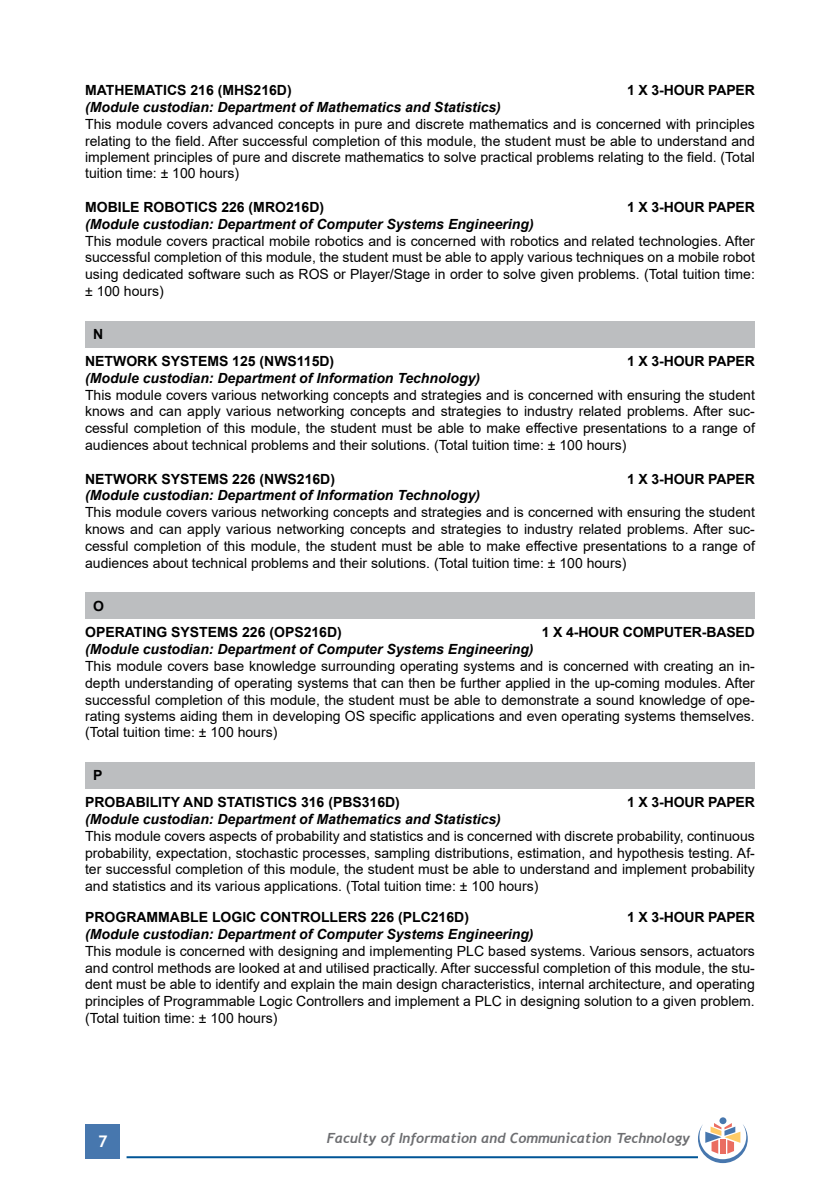
<style>
.page{position:relative;width:840px;height:1191px;background:#fff}
.page>*{position:absolute;margin:0;border:0;box-sizing:border-box;transform-origin:0 0}
.t1{font:700 16px "Trebuchet MS";color:#fff}
.t2{font:14px/16.8px "Arial";color:#000;text-align:justify}
.t3{font:italic 700 14px "Arial";color:#000}
.t4{font:700 14px/26.8px "Arial";color:#000}
.t5{font:italic 700 14px "Trebuchet";color:#6d6e71}
</style>
<div class="page">
<div style="left:86px;top:1124px;width:34px;height:34px;background:#4777ae"></div>
<hr style="left:126px;top:1156px;width:571px;height:2px;background:#005596">
<div style="left:719px;top:1117px;width:7px;height:7px;background:#4777ae;border-radius:50%"></div>
<svg style="left:697px;top:1123px;width:50px;height:40px"></svg>
<div style="left:85px;top:321px;width:669px;height:26px;background:#bcbec0"></div>
<div style="left:85px;top:592px;width:669px;height:26px;background:#bcbec0"></div>
<div style="left:85px;top:762px;width:669px;height:26px;background:#bcbec0"></div>
<p class="t4" style="left:85px;top:77px;width:208px">MATHEMATICS 216 (MHS216D)</p>
<p class="t4" style="left:627px;top:77px;width:129px">1 X 3-HOUR PAPER</p>
<p class="t3" style="left:85px;top:98px;width:417px">(Module custodian: Department of Mathematics and Statistics)</p>
<p class="t2" style="left:85px;top:115px;width:671px">This module covers advanced concepts in pure and discrete mathematics and is concerned with principles relating to the field. After successful completion of this module, the student must be able to understand and implement principles of pure and discrete mathematics to solve practical problems relating to the field. (Total tuition time: ± 100 hours)</p>
<p class="t4" style="left:85px;top:194px;width:240px">MOBILE ROBOTICS 226 (MRO216D)</p>
<p class="t4" style="left:627px;top:194px;width:129px">1 X 3-HOUR PAPER</p>
<p class="t3" style="left:85px;top:215px;width:450px">(Module custodian: Department of Computer Systems Engineering)</p>
<p class="t2" style="left:85px;top:232px;width:671px">This module covers practical mobile robotics and is concerned with robotics and related technologies. After successful completion of this module, the student must be able to apply various techniques on a mobile robot using dedicated software such as ROS or Player/Stage in order to solve given problems. (Total tuition time: ± 100 hours)</p>
<p class="t4" style="left:85px;top:321px;width:250px;text-indent:8px">N<br>NETWORK SYSTEMS 125 (NWS115D)</p>
<p class="t4" style="left:626px;top:348px;width:129px">1 X 3-HOUR PAPER</p>
<p class="t3" style="left:85px;top:368px;width:396px">(Module custodian: Department of Information Technology)</p>
<p class="t2" style="left:85px;top:386px;width:671px">This module covers various networking concepts and strategies and is concerned with ensuring the student knows and can apply various networking concepts and strategies to industry related problems. After suc&shy;cessful completion of this module, the student must be able to make effective presentations to a range of audiences about technical problems and their solutions. (Total tuition time: ± 100 hours)</p>
<p class="t4" style="left:85px;top:465px;width:251px">NETWORK SYSTEMS 226 (NWS216D)</p>
<p class="t4" style="left:626px;top:465px;width:129px">1 X 3-HOUR PAPER</p>
<p class="t3" style="left:85px;top:486px;width:396px">(Module custodian: Department of Information Technology)</p>
<p class="t2" style="left:85px;top:504px;width:671px">This module covers various networking concepts and strategies and is concerned with ensuring the student knows and can apply various networking concepts and strategies to industry related problems. After suc&shy;cessful completion of this module, the student must be able to make effective presentations to a range of audiences about technical problems and their solutions. (Total tuition time: ± 100 hours)</p>
<p class="t4" style="left:85px;top:592px;width:258px;text-indent:8px">O<br>OPERATING SYSTEMS 226 (OPS216D)</p>
<p class="t4" style="left:541px;top:619px;width:214px">1 X 4-HOUR COMPUTER-BASED</p>
<p class="t3" style="left:85px;top:640px;width:450px">(Module custodian: Department of Computer Systems Engineering)</p>
<p class="t2" style="left:85px;top:657px;width:671px">This module covers base knowledge surrounding operating systems and is concerned with creating an in&shy;depth understanding of operating systems that can then be further applied in the up-coming modules. After successful completion of this module, the student must be able to demonstrate a sound knowledge of ope&shy;rating systems aiding them in developing OS specific applications and even operating systems themselves. (Total tuition time: ± 100 hours)</p>
<p class="t4" style="left:85px;top:762px;width:316px;text-indent:8px">P<br>PROBABILITY AND STATISTICS 316 (PBS316D)</p>
<p class="t4" style="left:626px;top:789px;width:129px">1 X 3-HOUR PAPER</p>
<p class="t3" style="left:85px;top:810px;width:417px">(Module custodian: Department of Mathematics and Statistics)</p>
<p class="t2" style="left:85px;top:827px;width:671px">This module covers aspects of probability and statistics and is concerned with discrete probability, continuous probability, expectation, stochastic processes, sampling distributions, estimation, and hypothesis testing. Af&shy;ter successful completion of this module, the student must be able to understand and implement probability and statistics and its various applications. (Total tuition time: ± 100 hours)</p>
<p class="t4" style="left:85px;top:904px;width:385px">PROGRAMMABLE LOGIC CONTROLLERS 226 (PLC216D)</p>
<p class="t4" style="left:626px;top:904px;width:129px">1 X 3-HOUR PAPER</p>
<p class="t3" style="left:85px;top:924px;width:450px">(Module custodian: Department of Computer Systems Engineering)</p>
<p class="t2" style="left:85px;top:942px;width:671px">This module is concerned with designing and implementing PLC based systems. Various sensors, actuators and control methods are looked at and utilised practically. After successful completion of this module, the stu&shy;dent must be able to identify and explain the main design characteristics, internal architecture, and operating principles of Programmable Logic Controllers and implement a PLC in designing solution to a given problem. (Total tuition time: ± 100 hours)</p>
<p class="t1" style="left:98px;top:1131px;width:11px">7</p>
<p class="t5" style="left:326px;top:1129px;width:365px">Faculty of Information and Communication Technology</p>
</div>
